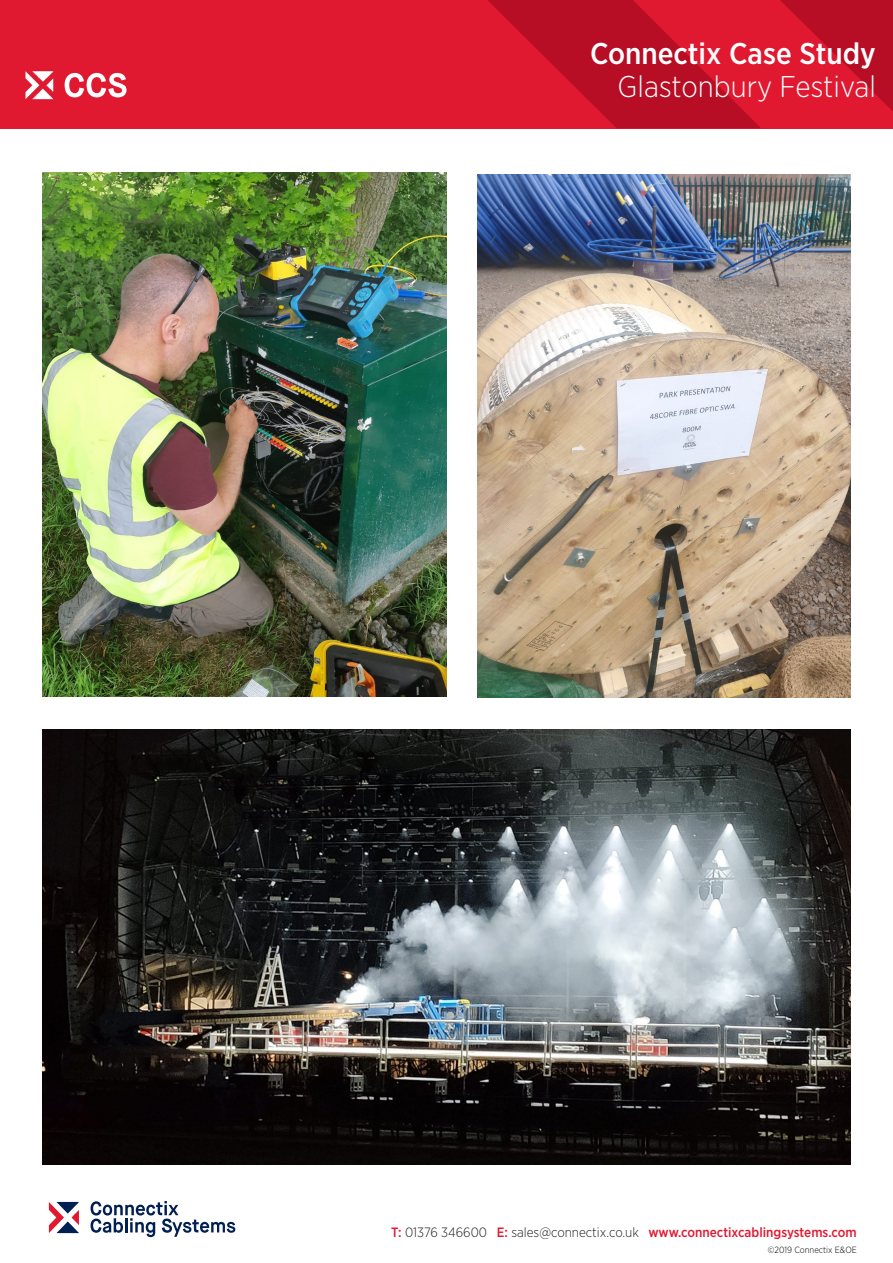
<style>
.page{position:relative;width:893px;height:1263px;background:#fff}
.page>*{position:absolute;margin:0;border:0;box-sizing:border-box;transform-origin:0 0}
.t1{font:300 30px "Gotham Narrow";color:#fff}
.t2{font:500 30px "Gotham Narrow";color:#fff}
.t3{font:500 13.5px "Gotham Narrow";color:#e01931}
.t4{font:300 9px "Gotham Narrow";color:#010000}
.s1{font-weight:300;color:#231f20}
</style>
<div class="page">
<div style="left:0;top:0;width:893px;height:128px;background:#e01931"></div>
<svg style="left:488px;top:0;width:273px;height:128px"></svg>
<svg style="left:780px;top:0;width:113px;height:111px"></svg>
<svg style="left:26px;top:71px;width:27px;height:28px"></svg>
<svg style="left:65px;top:73px;width:61px;height:24px"></svg>
<svg style="left:49px;top:1202px;width:30px;height:31px"></svg>
<svg style="left:91px;top:1201px;width:144px;height:36px"></svg>
<img style="left:43px;top:172px;width:403px;height:524px">
<img style="left:477px;top:174px;width:374px;height:524px">
<img style="left:43px;top:729px;width:808px;height:435px">
<p class="t2" style="left:590px;top:35px;width:287px">Connectix Case Study</p>
<p class="t1" style="left:618px;top:69px;width:260px">Glastonbury Festival</p>
<p class="t3" style="left:391px;top:1224px;width:467px">T: <span class="s1">01376 346600</span> E: <span class="s1">sales@connectix.co.uk</span> www.connectixcablingsystems.com</p>
<p class="t4" style="left:768px;top:1244px;width:90px">©2019 Connectix E&amp;OE</p>
</div>
